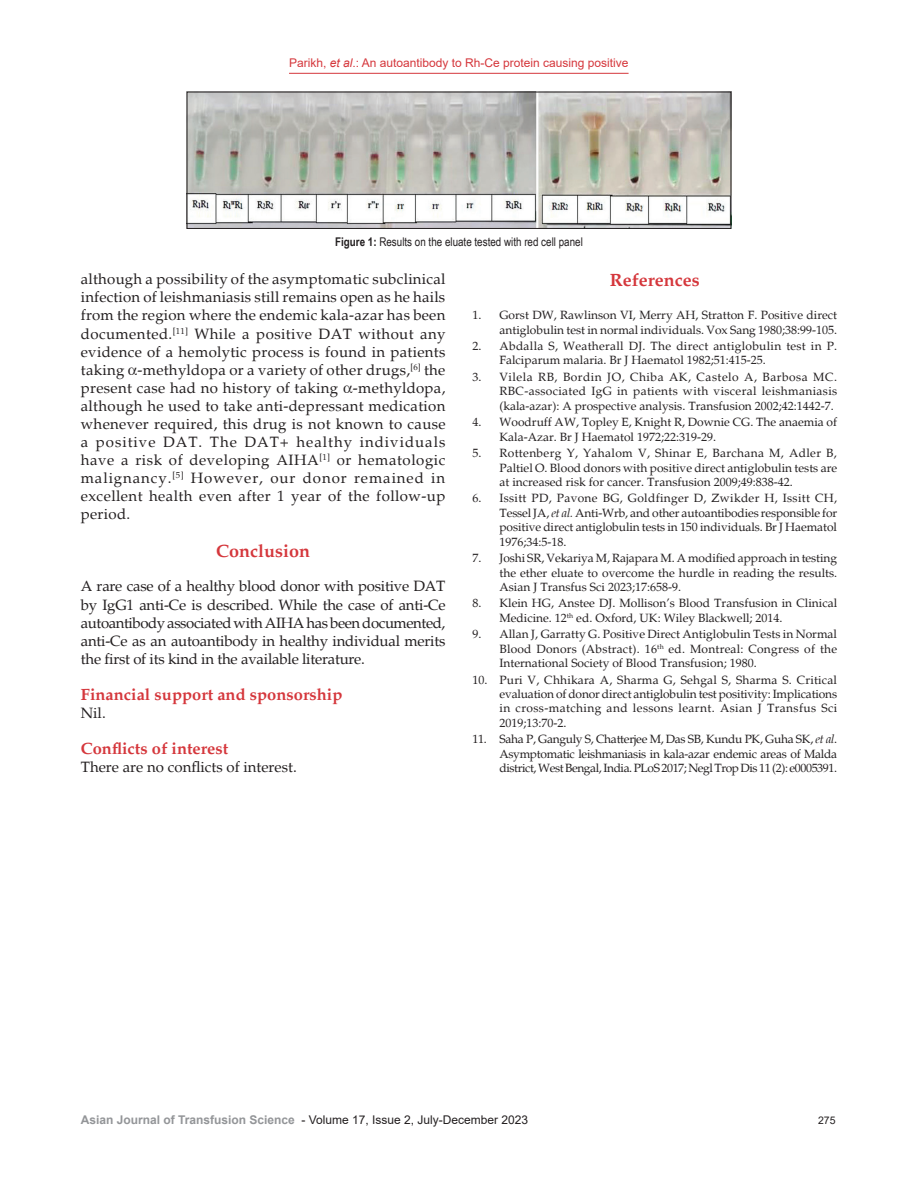
<style>
.page{position:relative;width:918px;height:1188px;background:#fff}
.page>*{position:absolute;margin:0;border:0;box-sizing:border-box;transform-origin:0 0}
.t1{font:700 18px "Palatino";color:#d5373c}
.t2{font:700 16.5px "Palatino";color:#d5373c}
.TX{font:15px/18.1px "Palatino";color:#231f20;text-align:justify}
.REF{font:12px/14.4px "Palatino";color:#231f20;text-align:justify}
.REF-2{font:12px/14.4px "Palatino";letter-spacing:.025em;color:#231f20}
.t3{font:12px "Arial";color:#231f20}
.t4{font:12px "Arial";color:#d5373c}
.FGC{font:12px "Arial Narrow";color:#231f20}
.t5{font:10.5px "Arial";color:#231f20}
.s1{font-style:italic}
.s2{font-weight:700}
.s3{font-weight:700;color:#939598}
</style>
<div class="page">
<hr style="left:289px;top:73px;width:340px;height:1px;background:#d5373c">
<img style="left:189px;top:94px;width:540px;height:133px">
<div style="left:187px;top:92px;width:544px;height:137px;border:1px solid #231f20"></div>
<p class="t4" style="left:289px;top:55px;width:341px">Parikh, <span class="s1">et al</span>.: An autoantibody to Rh‑Ce protein causing positive</p>
<p class="FGC" style="left:335px;top:233px;width:249px"><span class="s2">Figure 1:</span> Results on the eluate tested with red cell panel</p>
<p class="TX" style="left:81px;top:270px;width:366px">although a possibility of the asymptomatic subclinical infection of leishmaniasis still remains open as he hails from the region where the endemic kala‑azar has been documented.<sup>[11]</sup> While a positive DAT without any evidence of a hemolytic process is found in patients taking ‑methyldopa or a variety of other drugs,<sup>[6]</sup> the present case had no history of taking ‑methyldopa, although he used to take anti‑depressant medication whenever required, this drug is not known to cause a positive DAT. The DAT+ healthy individuals have a risk of developing AIHA<sup>[1]</sup> or hematologic malignancy.<sup>[5]</sup> However, our donor remained in excellent health even after 1 year of the follow‑up period.</p>
<h1 class="t1" style="left:216px;top:541px;width:95px">Conclusion</h1>
<p class="TX" style="left:81px;top:578px;width:366px">A rare case of a healthy blood donor with positive DAT by IgG1 anti‑Ce is described. While the case of anti‑Ce autoantibody associated with AIHA has been documented, anti‑Ce as an autoantibody in healthy individual merits the first of its kind in the available literature.</p>
<h2 class="t2" style="left:81px;top:685px;width:263px">Financial support and sponsorship</h2>
<p class="TX" style="left:81px;top:704px;width:26px">Nil.</p>
<h2 class="t2" style="left:81px;top:739px;width:149px">Conflicts of interest</h2>
<p class="TX" style="left:81px;top:758px;width:217px">There are no conflicts of interest.</p>
<h1 class="t1" style="left:610px;top:270px;width:91px">References</h1>
<p class="REF" style="left:472px;top:308px;width:366px;text-align:right">1. Gorst DW, Rawlinson VI, Merry AH, Stratton F. Positive direct antiglobulin test in normal individuals. Vox Sang 1980;38:99‑105.</p>
<p class="REF-2" style="left:500px;top:339px;width:339px;text-indent:-27px">2. Abdalla S, Weatherall DJ. The direct antiglobulin test in P.<br>Falciparum malaria. Br J Haematol 1982;51:415‑25.</p>
<p class="REF" style="left:500px;top:370px;width:339px;text-indent:-27px">3. Vilela RB, Bordin JO, Chiba AK, Castelo A, Barbosa MC.<br>RBC‑associated IgG in patients with visceral leishmaniasis (kala‑azar): A prospective analysis. Transfusion 2002;42:1442‑7.</p>
<p class="REF" style="left:500px;top:415px;width:339px;text-indent:-27px">4. Woodruff AW, Topley E, Knight R, Downie CG. The anaemia of<br>Kala‑Azar. Br J Haematol 1972;22:319‑29.</p>
<p class="REF" style="left:500px;top:446px;width:339px;text-indent:-27px">5. Rottenberg Y, Yahalom V, Shinar E, Barchana M, Adler B, Paltiel O. Blood donors with positive direct antiglobulin tests are at increased risk for cancer. Transfusion 2009;49:838‑42.</p>
<p class="REF" style="left:500px;top:491px;width:339px;text-indent:-27px">6. Issitt PD, Pavone BG, Goldfinger D, Zwikder H, Issitt CH, Tessel JA, <span class="s1">et al.</span> Anti‑Wrb, and other autoantibodies responsible for positive direct antiglobulin tests in 150 individuals. Br J Haematol 1976;34:5‑18.</p>
<p class="REF" style="left:500px;top:551px;width:339px;text-indent:-27px">7. Joshi SR, Vekariya M, Rajapara M. A modified approach in testing the ether eluate to overcome the hurdle in reading the results.<br>Asian J Transfus Sci 2023;17:658-9.</p>
<p class="REF" style="left:500px;top:596px;width:339px;text-indent:-27px">8. Klein HG, Anstee DJ. Mollison’s Blood Transfusion in Clinical<br>Medicine. 12<sup>th</sup> ed. Oxford, UK: Wiley Blackwell; 2014.</p>
<p class="REF" style="left:500px;top:627px;width:339px;text-indent:-27px">9. Allan J, Garratty G. Positive Direct Antiglobulin Tests in Normal Blood Donors (Abstract). 16<sup>th</sup> ed. Montreal: Congress of the International Society of Blood Transfusion; 1980.</p>
<p class="REF" style="left:500px;top:673px;width:339px;text-indent:-27px">10. Puri V, Chhikara A, Sharma G, Sehgal S, Sharma S. Critical evaluation of donor direct antiglobulin test positivity: Implications in cross‑matching and lessons learnt. Asian J Transfus Sci 2019;13:70‑2.</p>
<p class="REF" style="left:500px;top:732px;width:339px;text-indent:-27px">11. Saha P, Ganguly S, Chatterjee M, Das SB, Kundu PK, Guha SK, <span class="s1">et al</span>.<br>Asymptomatic leishmaniasis in kala-azar endemic areas of Malda district, West Bengal, India. PLoS 2017; Negl Trop Dis 11 (2): e0005391.</p>
<p class="t3" style="left:81px;top:1111px;width:449px"><span class="s3">Asian Journal of Transfusion Science</span> - Volume 17, Issue 2, July-December 2023</p>
<p class="t5" style="left:818px;top:1113px;width:19px">275</p>
</div>
